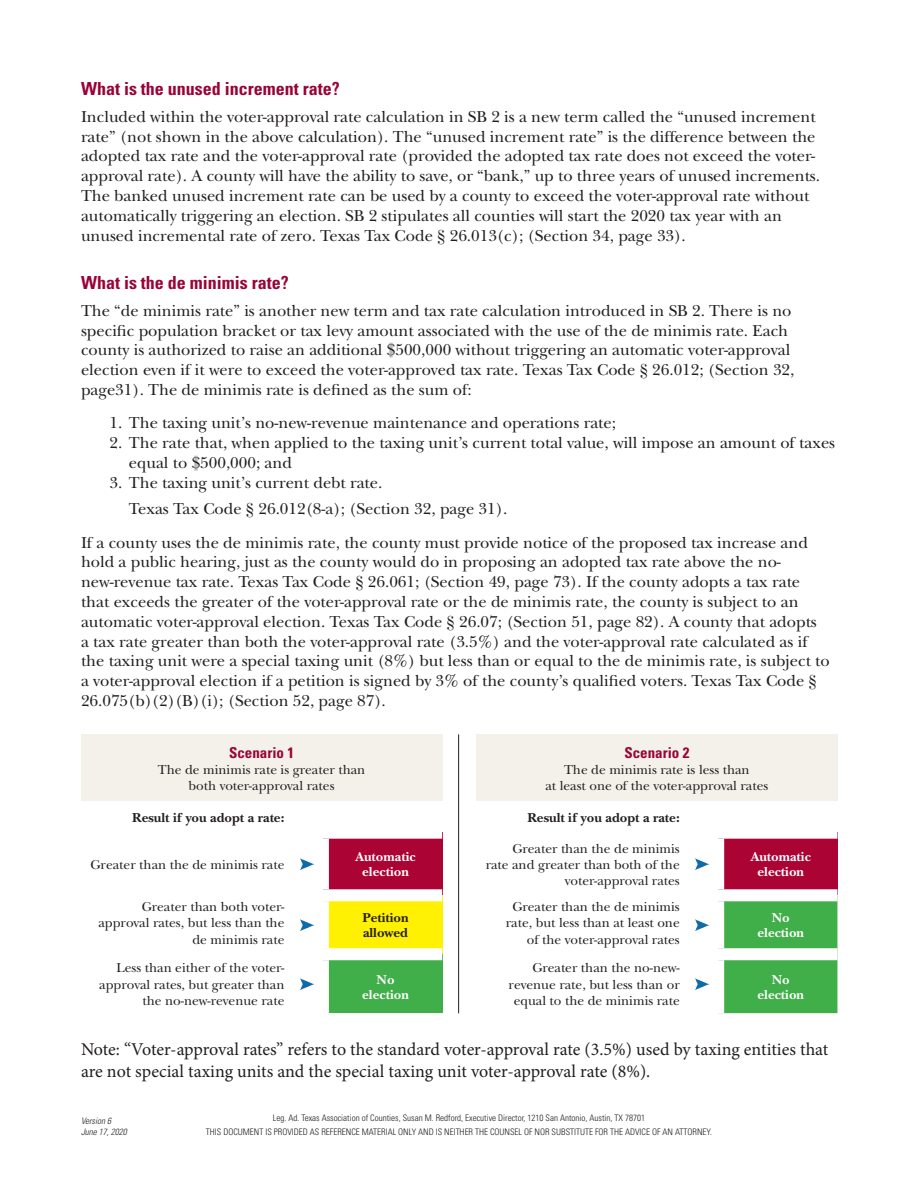
<style>
.page{position:relative;width:918px;height:1188px;background:#fff}
.page>*{position:absolute;margin:0;border:0;box-sizing:border-box;transform-origin:0 0}
.t1{font:18px/21.6px "Minion Pro";letter-spacing:-.005em;color:#231f20}
.t2{font:700 condensed 18px "Univers";color:#990438}
.t3{font:16.5px/19.8px "New Baskerville";color:#231f20}
.t4{font:700 condensed 15px "Univers";color:#990438}
.t5{font:13.5px/16.2px "New Baskerville";color:#231f20;text-align:right}
.t6{font:700 13.5px/15px "New Baskerville";color:#fff;text-align:center}
.t7{font:700 13.5px/15px "New Baskerville";color:#231f20}
.t8{font:300 condensed 9px/13.6px "Univers";color:#231f20;text-align:center}
.t9{font:italic 300 condensed 9px/10.8px "Univers";color:#231f20}
</style>
<div class="page">
<div style="left:81px;top:734px;width:361px;height:67px;background:#f3f1ea"></div>
<div style="left:323px;top:833px;width:119px;height:62px;background:#ab0333"></div>
<div style="left:323px;top:895px;width:119px;height:59px;background:#fff101"></div>
<div style="left:323px;top:954px;width:119px;height:59px;background:#40ae49"></div>
<div style="left:317px;top:901px;width:12px;height:47px;background:#fff"></div>
<div style="left:317px;top:948px;width:125px;height:12px;background:#fff"></div>
<div style="left:317px;top:960px;width:12px;height:53px;background:#fff"></div>
<div style="left:317px;top:827px;width:125px;height:12px;background:#fff"></div>
<div style="left:317px;top:839px;width:12px;height:50px;background:#fff"></div>
<div style="left:317px;top:889px;width:125px;height:12px;background:#fff"></div>
<svg style="left:300px;top:858px;width:13px;height:12px"></svg>
<svg style="left:300px;top:919px;width:13px;height:12px"></svg>
<svg style="left:300px;top:978px;width:13px;height:12px"></svg>
<div style="left:476px;top:734px;width:361px;height:67px;background:#f3f1ea"></div>
<div style="left:718px;top:833px;width:119px;height:62px;background:#ab0333"></div>
<div style="left:724px;top:901px;width:113px;height:112px;background:#40ae49"></div>
<div style="left:712px;top:948px;width:125px;height:12px;background:#fff"></div>
<div style="left:712px;top:827px;width:125px;height:12px;background:#fff"></div>
<div style="left:712px;top:839px;width:12px;height:50px;background:#fff"></div>
<div style="left:712px;top:889px;width:125px;height:12px;background:#fff"></div>
<svg style="left:696px;top:858px;width:12px;height:12px"></svg>
<svg style="left:696px;top:919px;width:12px;height:12px"></svg>
<svg style="left:696px;top:978px;width:12px;height:12px"></svg>
<hr style="left:458px;top:734px;width:1px;height:279px;background:#231f20">
<p class="t2" style="left:81px;top:78px;width:260px">What is the unused increment rate?</p>
<p class="t3" style="left:81px;top:107px;width:741px">Included within the voter-approval rate calculation in SB 2 is a new term called the “unused increment rate” (not shown in the above calculation). The “unused increment rate” is the difference between the adopted tax rate and the voter-approval rate (provided the adopted tax rate does not exceed the voter&shy;approval rate). A county will have the ability to save, or “bank,” up to three years of unused increments.<br>The banked unused increment rate can be used by a county to exceed the voter-approval rate without automatically triggering an election. SB 2 stipulates all counties will start the 2020 tax year with an unused incremental rate of zero. Texas Tax Code § 26.013(c); (Section 34, page 33).</p>
<p class="t2" style="left:81px;top:272px;width:209px">What is the de minimis rate?</p>
<p class="t3" style="left:81px;top:301px;width:715px">The “de minimis rate” is another new term and tax rate calculation introduced in SB 2. There is no specific population bracket or tax levy amount associated with the use of the de minimis rate. Each county is authorized to raise an additional $500,000 without triggering an automatic voter-approval election even if it were to exceed the voter-approved tax rate. Texas Tax Code § 26.012; (Section 32, page31). The de minimis rate is defined as the sum of:</p>
<p class="t3" style="left:109px;top:413px;width:508px">1. The taxing unit’s no-new-revenue maintenance and operations rate;</p>
<p class="t3" style="left:129px;top:433px;width:708px;text-indent:-20px">2. The rate that, when applied to the taxing unit’s current total value, will impose an amount of taxes equal to $500,000; and</p>
<p class="t3" style="left:129px;top:469px;width:380px;line-height:26.5px;text-indent:-20px">3. The taxing unit’s current debt rate.<br>Texas Tax Code § 26.012(8-a); (Section 32, page 31).</p>
<p class="t3" style="left:81px;top:532px;width:750px">If a county uses the de minimis rate, the county must provide notice of the proposed tax increase and hold a public hearing, just as the county would do in proposing an adopted tax rate above the no&shy;new-revenue tax rate. Texas Tax Code § 26.061; (Section 49, page 73). If the county adopts a tax rate that exceeds the greater of the voter-approval rate or the de minimis rate, the county is subject to an automatic voter-approval election. Texas Tax Code § 26.07; (Section 51, page 82). A county that adopts<br>a tax rate greater than both the voter-approval rate (3.5%) and the voter-approval rate calculated as if the taxing unit were a special taxing unit (8%) but less than or equal to the de minimis rate, is subject to a voter-approval election if a petition is signed by 3% of the county’s qualified voters. Texas Tax Code § 26.075(b)(2)(B)(i); (Section 52, page 87).</p>
<p class="t4" style="left:229px;top:743px;width:66px">Scenario 1</p>
<p class="t5" style="left:158px;top:761px;width:209px;text-align:center">The de minimis rate is greater than both voter-approval rates</p>
<p class="t7" style="left:132px;top:810px;width:154px">Result if you adopt a rate:</p>
<p class="t5" style="left:91px;top:857px;width:195px">Greater than the de minimis rate</p>
<p class="t6" style="left:355px;top:850px;width:62px">Automatic election</p>
<p class="t5" style="left:98px;top:899px;width:188px">Greater than both voter&shy;approval rates, but less than the de minimis rate</p>
<p class="t7" style="left:362px;top:910px;width:48px">Petition allowed</p>
<p class="t5" style="left:99px;top:960px;width:187px">Less than either of the voter&shy;approval rates, but greater than the no-new-revenue rate</p>
<p class="t6" style="left:362px;top:972px;width:48px">No election</p>
<p class="t4" style="left:624px;top:743px;width:66px">Scenario 2</p>
<p class="t5" style="left:545px;top:761px;width:224px;text-align:center">The de minimis rate is less than<br>at least one of the voter-approval rates</p>
<p class="t7" style="left:528px;top:810px;width:154px">Result if you adopt a rate:</p>
<p class="t5" style="left:486px;top:840px;width:196px">Greater than the de minimis<br>rate and greater than both of the voter-approval rates</p>
<p class="t6" style="left:751px;top:850px;width:62px">Automatic election</p>
<p class="t5" style="left:506px;top:899px;width:175px">Greater than the de minimis rate, but less than at least one of the voter-approval rates</p>
<p class="t6" style="left:757px;top:910px;width:48px">No election</p>
<p class="t5" style="left:509px;top:960px;width:173px">Greater than the no-new&shy;revenue rate, but less than or equal to the de minimis rate</p>
<p class="t6" style="left:757px;top:972px;width:48px">No election</p>
<p class="t1" style="left:81px;top:1039px;width:749px">Note: “Voter-approval rates” refers to the standard voter-approval rate (3.5%) used by taxing entities that are not special taxing units and the special taxing unit voter-approval rate (8%).</p>
<p class="t9" style="left:81px;top:1116px;width:47px">Version 6<br>June 17, 2020</p>
<p class="t8" style="left:206px;top:1111px;width:508px">Leg. Ad. Texas Association of Counties, Susan M. Redford, Executive Director, 1210 San Antonio, Austin, TX 78701<br>THIS DOCUMENT IS PROVIDED AS REFERENCE MATERIAL ONLY AND IS NEITHER THE COUNSEL OF NOR SUBSTITUTE FOR THE ADVICE OF AN ATTORNEY.</p>
</div>
